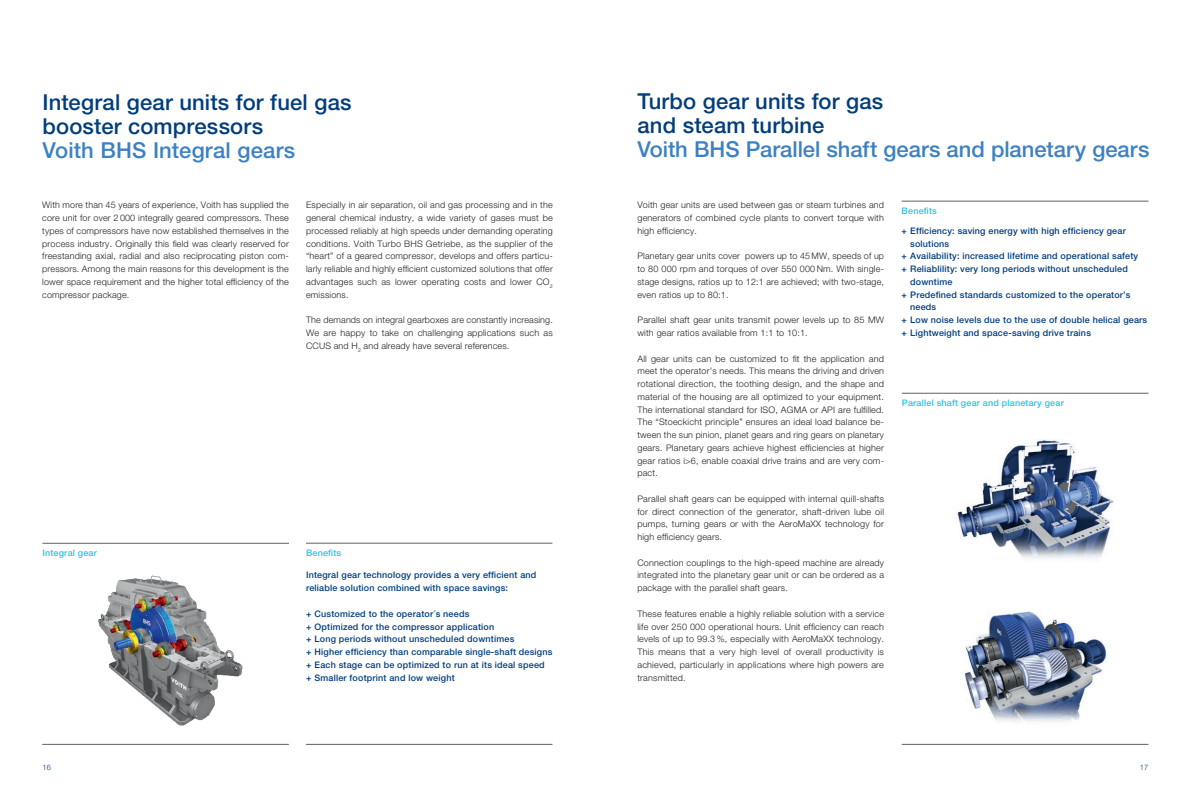
<style>
.page{position:relative;width:1191px;height:794px;background:#fff}
.page>*{position:absolute;margin:0;border:0;box-sizing:border-box;transform-origin:0 0}
.t1{font:500 22px/24.2px "Helvetica Neue LT Pro";letter-spacing:.005em;color:#023d7c}
.t2{font:500 22px "Helvetica Neue LT Pro";letter-spacing:.005em;color:#3c81c3}
.t3{font:300 9px/12.8px "Helvetica Neue LT Pro";letter-spacing:.02em;color:#231f20;text-align:justify}
.t4{font:500 9px/12.8px "Helvetica Neue LT Pro";letter-spacing:.02em;color:#023d7c}
.t5{font:500 9px "Helvetica Neue LT Pro";letter-spacing:.02em;color:#2fc1df}
.t6{font:300 7.5px "Helvetica Neue LT Pro";color:#023d7c}
</style>
<div class="page">
<img style="left:964px;top:611px;width:143px;height:111px">
<img style="left:957px;top:439px;width:157px;height:119px">
<hr style="left:902px;top:393px;width:246px;height:1px;background:#5f6066">
<hr style="left:901px;top:201px;width:247px;height:1px;background:#5f6066">
<hr style="left:901px;top:744px;width:247px;height:1px;background:#5f6066">
<hr style="left:42px;top:543px;width:247px;height:1px;background:#5f6066">
<hr style="left:306px;top:543px;width:246px;height:1px;background:#5f6066">
<img style="left:98px;top:575px;width:145px;height:151px">
<hr style="left:42px;top:744px;width:247px;height:1px;background:#5f6066">
<hr style="left:306px;top:744px;width:246px;height:1px;background:#5f6066">
<h1 class="t1" style="left:43px;top:89px;width:311px">Integral gear units for fuel gas booster compressors</h1>
<h1 class="t2" style="left:43px;top:137px;width:254px">Voith BHS Integral gears</h1>
<p class="t3" style="left:42px;top:199px;width:248px">With more than 45 years of experience, Voith has supplied the core unit for over 2 000 integrally geared compressors. These types of compressors have now established themselves in the process industry. Originally this field was clearly reserved for freestanding axial, radial and also reciprocating piston com&shy;pressors. Among the main reasons for this development is the lower space requirement and the higher total efficiency of the compressor package.</p>
<p class="t3" style="left:306px;top:199px;width:248px">Especially in air separation, oil and gas processing and in the general chemical industry, a wide variety of gases must be processed reliably at high speeds under demanding operating conditions. Voith Turbo BHS Getriebe, as the supplier of the “heart” of a geared compressor, develops and offers particu&shy;larly reliable and highly efficient customized solutions that offer advantages such as lower operating costs and lower CO<sub>2 </sub>emissions.</p>
<p class="t3" style="left:306px;top:313px;width:248px">The demands on integral gearboxes are constantly increasing.<br>We are happy to take on challenging applications such as CCUS and H<sub>2</sub> and already have several references.</p>
<p class="t5" style="left:42px;top:548px;width:56px">Integral gear</p>
<p class="t5" style="left:306px;top:547px;width:37px">Benefits</p>
<p class="t4" style="left:306px;top:569px;width:232px">Integral gear technology provides a very efficient and reliable solution combined with space savings:</p>
<p class="t4" style="left:306px;top:607px;width:248px">+ Customized to the operator´s needs<br>+ Optimized for the compressor application<br>+ Long periods without unscheduled downtimes<br>+ Higher efficiency than comparable single-shaft designs + Each stage can be optimized to run at its ideal speed<br>+ Smaller footprint and low weight</p>
<h1 class="t1" style="left:637px;top:89px;width:247px">Turbo gear units for gas and steam turbine</h1>
<h1 class="t2" style="left:637px;top:136px;width:513px">Voith BHS Parallel shaft gears and planetary gears</h1>
<p class="t3" style="left:637px;top:199px;width:248px">Voith gear units are used between gas or steam turbines and generators of combined cycle plants to convert torque with high efficiency.</p>
<p class="t3" style="left:637px;top:250px;width:248px">Planetary gear units cover powers up to 45 MW, speeds of up to 80 000 rpm and torques of over 550 000 Nm. With single&shy;stage designs, ratios up to 12:1 are achieved; with two-stage, even ratios up to 80:1.</p>
<p class="t3" style="left:637px;top:313px;width:248px">Parallel shaft gear units transmit power levels up to 85 MW with gear ratios available from 1:1 to 10:1.</p>
<p class="t3" style="left:637px;top:352px;width:248px">All gear units can be customized to fit the application and meet the operator’s needs. This means the driving and driven rotational direction, the toothing design, and the shape and material of the housing are all optimized to your equipment.<br>The international standard for ISO, AGMA or API are fulfilled.<br>The “Stoeckicht principle” ensures an ideal load balance be&shy;tween the sun pinion, planet gears and ring gears on planetary gears. Planetary gears achieve highest efficiencies at higher gear ratios i&gt;6, enable coaxial drive trains and are very com&shy;pact.</p>
<p class="t3" style="left:637px;top:492px;width:248px">Parallel shaft gears can be equipped with internal quill-shafts for direct connection of the generator, shaft-driven lube oil pumps, turning gears or with the AeroMaXX technology for high efficiency gears.</p>
<p class="t3" style="left:637px;top:556px;width:248px">Connection couplings to the high-speed machine are already integrated into the planetary gear unit or can be ordered as a package with the parallel shaft gears.</p>
<p class="t3" style="left:637px;top:607px;width:248px">These features enable a highly reliable solution with a service life over 250 000 operational hours. Unit efficiency can reach levels of up to 99.3 %, especially with AeroMaXX technology.<br>This means that a very high level of overall productivity is achieved, particularly in applications where high powers are transmitted.</p>
<p class="t5" style="left:901px;top:205px;width:37px">Benefits</p>
<p class="t4" style="left:901px;top:224px;width:226px">+ Efficiency: saving energy with high efficiency gear</p>
<p class="t4" style="left:910px;top:237px;width:41px">solutions</p>
<p class="t4" style="left:901px;top:250px;width:238px">+ Availability: increased lifetime and operational safety</p>
<p class="t4" style="left:901px;top:262px;width:228px">+ Reliablility: very long periods without unscheduled</p>
<p class="t4" style="left:910px;top:275px;width:44px">downtime</p>
<p class="t4" style="left:901px;top:288px;width:230px">+ Predefined standards customized to the operator’s</p>
<p class="t4" style="left:910px;top:301px;width:28px">needs</p>
<p class="t4" style="left:901px;top:313px;width:247px">+ Low noise levels due to the use of double helical gears</p>
<p class="t4" style="left:901px;top:326px;width:191px">+ Lightweight and space-saving drive trains</p>
<p class="t5" style="left:902px;top:398px;width:163px">Parallel shaft gear and planetary gear</p>
<p class="t6" style="left:43px;top:762px;width:10px">16</p>
<p class="t6" style="left:1140px;top:762px;width:10px">17</p>
</div>
